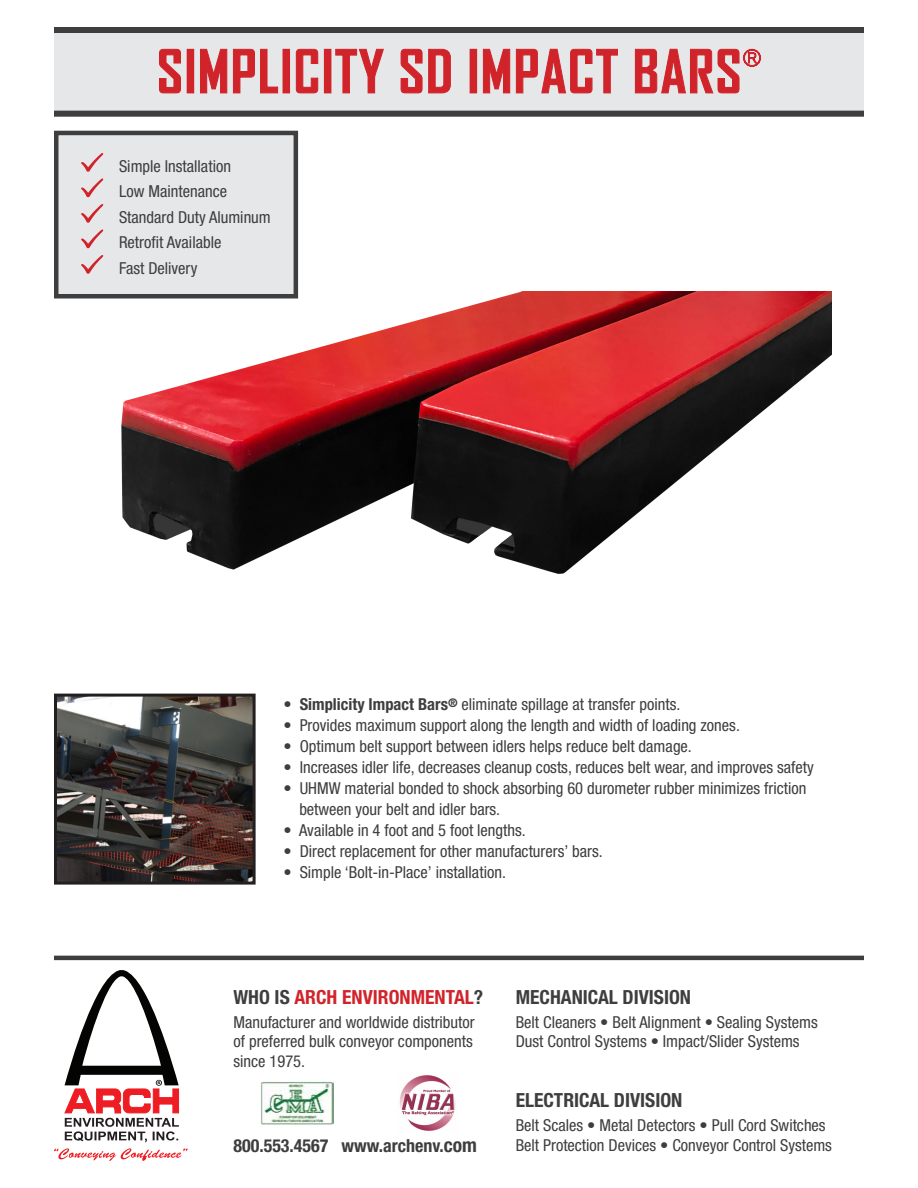
<style>
.page{position:relative;width:918px;height:1188px;background:#fff}
.page>*{position:absolute;margin:0;border:0;box-sizing:border-box;transform-origin:0 0}
.t1{font:700 57px "Agency FB";letter-spacing:.025em;color:#d1232a}
.t2{font:700 condensed 19.5px "Helvetica Neue LT Std";color:#3e3e3f}
.t3{font:700 condensed 19.5px "Helvetica Neue LT Std";color:#d1232a}
.t4{font:700 condensed 18px "Helvetica Neue LT Std";color:#3e3e3f}
.t5{font:condensed 16.5px/19.5px "Helvetica Neue LT Std";color:#3e3e3f}
.s1{font-weight:700}
.s2{color:#3e3e3f}
.s3{font-size:19.5px}
</style>
<div class="page">
<div style="left:54px;top:27px;width:810px;height:90px;background:#e6e7e9"></div>
<svg style="left:159px;top:49px;width:22px;height:45px"></svg>
<div style="left:187px;top:49px;width:7px;height:44px;border:1px solid #d1232a"></div>
<svg style="left:200px;top:49px;width:78px;height:45px"></svg>
<div style="left:283px;top:49px;width:7px;height:44px;border:1px solid #d1232a"></div>
<svg style="left:296px;top:49px;width:22px;height:45px"></svg>
<div style="left:324px;top:49px;width:7px;height:44px;border:1px solid #d1232a"></div>
<svg style="left:335px;top:48px;width:49px;height:46px"></svg>
<svg style="left:400px;top:49px;width:51px;height:45px"></svg>
<div style="left:470px;top:49px;width:7px;height:44px;border:1px solid #d1232a"></div>
<svg style="left:483px;top:49px;width:27px;height:45px"></svg>
<svg style="left:516px;top:48px;width:102px;height:46px"></svg>
<svg style="left:635px;top:48px;width:126px;height:46px"></svg>
<div style="left:54px;top:27px;width:810px;height:6px;background:#3e3e3f"></div>
<div style="left:54px;top:111px;width:810px;height:6px;background:#3e3e3f"></div>
<hr style="left:54px;top:956px;width:810px;height:4px;background:#3e3e3f">
<div style="left:54px;top:131px;width:244px;height:167px;background:#e6e7e9;border:4px solid #3e3e3f"></div>
<svg style="left:81px;top:153px;width:22px;height:19px"></svg>
<svg style="left:81px;top:178px;width:22px;height:20px"></svg>
<svg style="left:81px;top:204px;width:22px;height:19px"></svg>
<svg style="left:81px;top:229px;width:22px;height:20px"></svg>
<svg style="left:81px;top:255px;width:22px;height:19px"></svg>
<svg style="left:54px;top:1148px;width:134px;height:13px"></svg>
<svg style="left:64px;top:970px;width:115px;height:172px"></svg>
<img style="left:399px;top:1075px;width:57px;height:56px">
<img style="left:261px;top:1082px;width:73px;height:42px">
<img style="left:58px;top:698px;width:194px;height:183px">
<div style="left:54px;top:694px;width:202px;height:191px;border:3px solid #231f20"></div>
<img style="left:85px;top:292px;width:747px;height:282px">
<p class="t1" style="left:157px;top:36px;width:586px">SIMPLICITY SD IMPACT BARS</p>
<p class="t5" style="left:119px;top:156px;width:113px">Simple Installation</p>
<p class="t5" style="left:119px;top:182px;width:109px">Low Maintenance</p>
<p class="t5" style="left:119px;top:207px;width:153px">Standard Duty Aluminum</p>
<p class="t5" style="left:119px;top:233px;width:104px">Retrofit Available</p>
<p class="t5" style="left:119px;top:258px;width:80px">Fast Delivery</p>
<p class="t5" style="left:284px;top:694px;width:398px">• <span class="s1">Simplicity Impact Bars</span><sup>®</sup> eliminate spillage at transfer points.</p>
<p class="t5" style="left:284px;top:715px;width:458px">• Provides maximum support along the length and width of loading zones.</p>
<p class="t5" style="left:284px;top:736px;width:410px">• Optimum belt support between idlers helps reduce belt damage.</p>
<p class="t5" style="left:284px;top:757px;width:532px">• Increases idler life, decreases cleanup costs, reduces belt wear, and improves safety</p>
<p class="t5" style="left:299px;top:778px;width:509px;line-height:21px;text-indent:-16px">• UHMW material bonded to shock absorbing 60 durometer rubber minimizes friction between your belt and idler bars.</p>
<p class="t5" style="left:284px;top:820px;width:244px">• Available in 4 foot and 5 foot lengths.</p>
<p class="t5" style="left:284px;top:841px;width:321px">• Direct replacement for other manufacturers’ bars.</p>
<p class="t5" style="left:284px;top:862px;width:224px">• Simple ‘Bolt-in-Place’ installation.</p>
<p class="t3" style="left:233px;top:985px;width:251px"><span class="s2">WHO IS</span> ARCH ENVIRONMENTAL<span class="s2">?</span></p>
<p class="t5" style="left:233px;top:1012px;width:243px;text-align:justify">Manufacturer and worldwide distributor of preferred bulk conveyor components since 1975.</p>
<p class="t4" style="left:233px;top:1135px;width:245px">800.553.4567 www.archenv.<span class="s3">com</span></p>
<p class="t2" style="left:516px;top:985px;width:177px">MECHANICAL DIVISION</p>
<p class="t5" style="left:516px;top:1012px;width:304px">Belt Cleaners • Belt Alignment • Sealing Systems<br>Dust Control Systems • Impact/Slider Systems</p>
<p class="t2" style="left:516px;top:1088px;width:168px">ELECTRICAL DIVISION</p>
<p class="t5" style="left:516px;top:1115px;width:318px">Belt Scales • Metal Detectors • Pull Cord Switches<br>Belt Protection Devices • Conveyor Control Systems</p>
</div>
